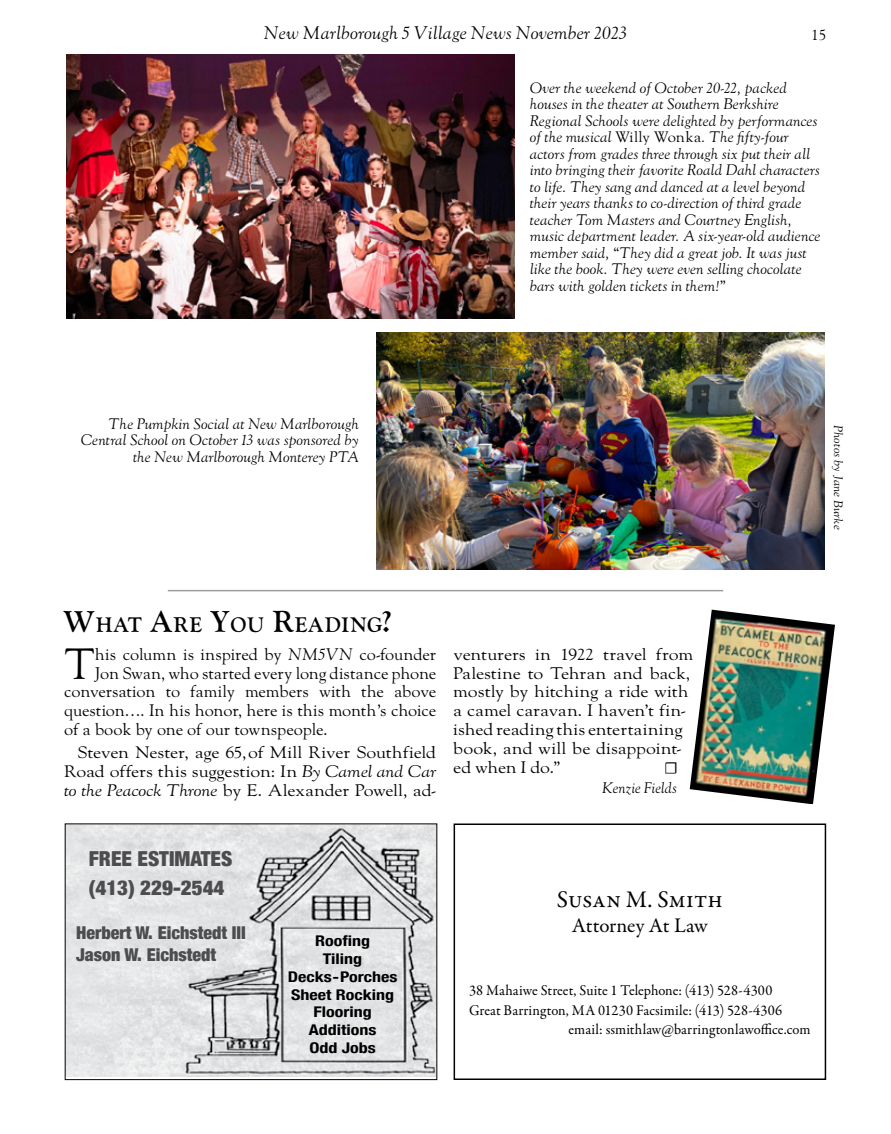
<style>
.page{position:relative;width:891px;height:1134px;background:#fff}
.page>*{position:absolute;margin:0;border:0;box-sizing:border-box;transform-origin:0 0}
.t1{font:42.9px "LTC Goudy Oldstyle Pro";color:#000}
.t2{font:24px "Garamond Premr Pro";color:#000}
.t3{font:700 21px "LTC Goudy Oldstyle Pro";letter-spacing:.015em;color:#000}
.t4{font:21px "Garamond Premr Pro";color:#000}
.t5{font:900 condensed 20.7px/29.5px "Helvetica Neue";color:#4d4d4f}
.t6{font:italic 18px "LTC Goudy Oldstyle Pro";color:#000}
.t7{font:900 condensed 17.7px/22.2px "Helvetica Neue";color:#4d4d4f}
.t8{font:16.5px/18.8px "LTC Goudy Oldstyle Pro";letter-spacing:-.01em;color:#000;text-align:justify;scale:1.08 1}
.t9{font:16.5px "LTC Goudy Oldstyle Pro";letter-spacing:-.01em;color:#000}
.t10{font:700 16.5px "Minion Pro";color:#000}
.t11{font:italic 15px/16.5px "LTC Goudy Oldstyle Pro";letter-spacing:.005em;color:#000;text-align:right}
.t12{font:15px "Garamond Premr Pro";color:#000}
.t13{font:italic 15px "LTC Goudy Oldstyle Pro";letter-spacing:.005em;color:#000;scale:.95 1}
.t14{font:15px "LTC Goudy Oldstyle Pro";color:#000}
.t15{font:700 condensed 14.7px/17.7px "Helvetica Neue";color:#000;text-align:center;scale:1.22 1}
.t16{font:italic 12px "LTC Goudy Oldstyle Pro";letter-spacing:.015em;color:#000;scale:1.04 1}
.s1{font-style:normal}
.s2{font-size:30px}
.s3{font-style:italic}
</style>
<div class="page">
<img style="left:376px;top:332px;width:449px;height:238px">
<img style="left:66px;top:54px;width:448px;height:265px">
<img style="left:67px;top:826px;width:368px;height:251px">
<div style="left:454px;top:824px;width:372px;height:256px;border:2px solid #000"></div>
<img style="left:690px;top:610px;width:145px;height:194px">
<hr style="left:168px;top:590px;width:555px;height:1px;background:#9b9da0">
<p class="t6" style="left:264px;top:23px;width:365px">New Marlborough 5 Village News November 2023</p>
<p class="t14" style="left:811px;top:26px;width:16px">15</p>
<p class="t11" style="left:530px;top:80px;width:292px;text-align:left">Over the weekend of October 20-22, packed houses in the theater at Southern Berkshire Regional Schools were delighted by performances of the musical <span class="s1">Willy Wonka</span>. The fifty-four actors from grades three through six put their all into bringing their favorite Roald Dahl characters to life. They sang and danced at a level beyond their years thanks to co-direction of third grade teacher Tom Masters and Courtney English, music department leader. A six-year-old audience member said, “They did a great job. It was just like the book. They were even selling chocolate bars with golden tickets in them!”</p>
<p class="t11" style="left:81px;top:416px;width:280px">The Pumpkin Social at New Marlborough<br>Central School on October 13 was sponsored by the New Marlborough Monterey PTA</p>
<p class="t16" style="left:845px;top:425px;width:102px;rotate:90deg">Photos by Jane Burke</p>
<h3 class="t3" style="left:63px;top:612px;width:330px"><span class="s2">W</span>HAT <span class="s2">A</span>RE <span class="s2">Y</span>OU <span class="s2">R</span>EADING<span class="s2">?</span></h3>
<h1 class="t1" style="left:64px;top:639px;width:32px">T</h1>
<p class="t9" style="left:95px;top:645px;width:343px">his column is inspired by <span class="s3">NM5VN</span> co-founder</p>
<p class="t9" style="left:95px;top:663px;width:343px">Jon Swan, who started every long distance phone</p>
<p class="t9" style="left:64px;top:682px;width:374px">conversation to family members with the above</p>
<p class="t9" style="left:64px;top:701px;width:374px">question…. In his honor, here is this month’s choice</p>
<p class="t9" style="left:64px;top:720px;width:265px">of a book by one of our townspeople.</p>
<p class="t8" style="left:64px;top:743px;width:346px;text-indent:14px">Steven Nester, age 65, of Mill River Southfield Road offers this suggestion: In <span class="s3">By Camel and Car to the Peacock Throne</span> by E. Alexander Powell, ad-</p>
<p class="t8" style="left:453px;top:645px;width:224px;text-align:left">venturers in 1922 travel from<br>Palestine to Tehran and back, mostly by hitching a ride with a camel caravan. I haven’t fin&shy;ished reading this entertaining book, and will be disappoint&shy;ed when I do.”</p>
<p class="t10" style="left:664px;top:756px;width:15px">☐</p>
<p class="t13" style="left:602px;top:779px;width:80px">Kenzie Fields</p>
<h3 class="t5" style="left:89px;top:842px;width:145px">FREE ESTIMATES (413) 229-2544</h3>
<p class="t7" style="left:76px;top:921px;width:171px">Herbert W. Eichstedt III<br>Jason W. Eichstedt</p>
<p class="t15" style="left:288px;top:931px;width:91px">Roofing<br>Tiling<br>Decks-Porches<br>Sheet Rocking<br>Flooring<br>Additions<br>Odd Jobs</p>
<h2 class="t2" style="left:557px;top:885px;width:167px">Susan M. Smith</h2>
<h3 class="t4" style="left:572px;top:913px;width:138px">Attorney At Law</h3>
<p class="t12" style="left:469px;top:981px;width:305px">38 Mahaiwe Street, Suite 1 Telephone: (413) 528-4300</p>
<p class="t12" style="left:469px;top:1001px;width:315px">Great Barrington, MA 01230 Facsimile: (413) 528-4306</p>
<p class="t12" style="left:569px;top:1020px;width:244px">email: ssmithlaw@barringtonlawoffice.com</p>
</div>
